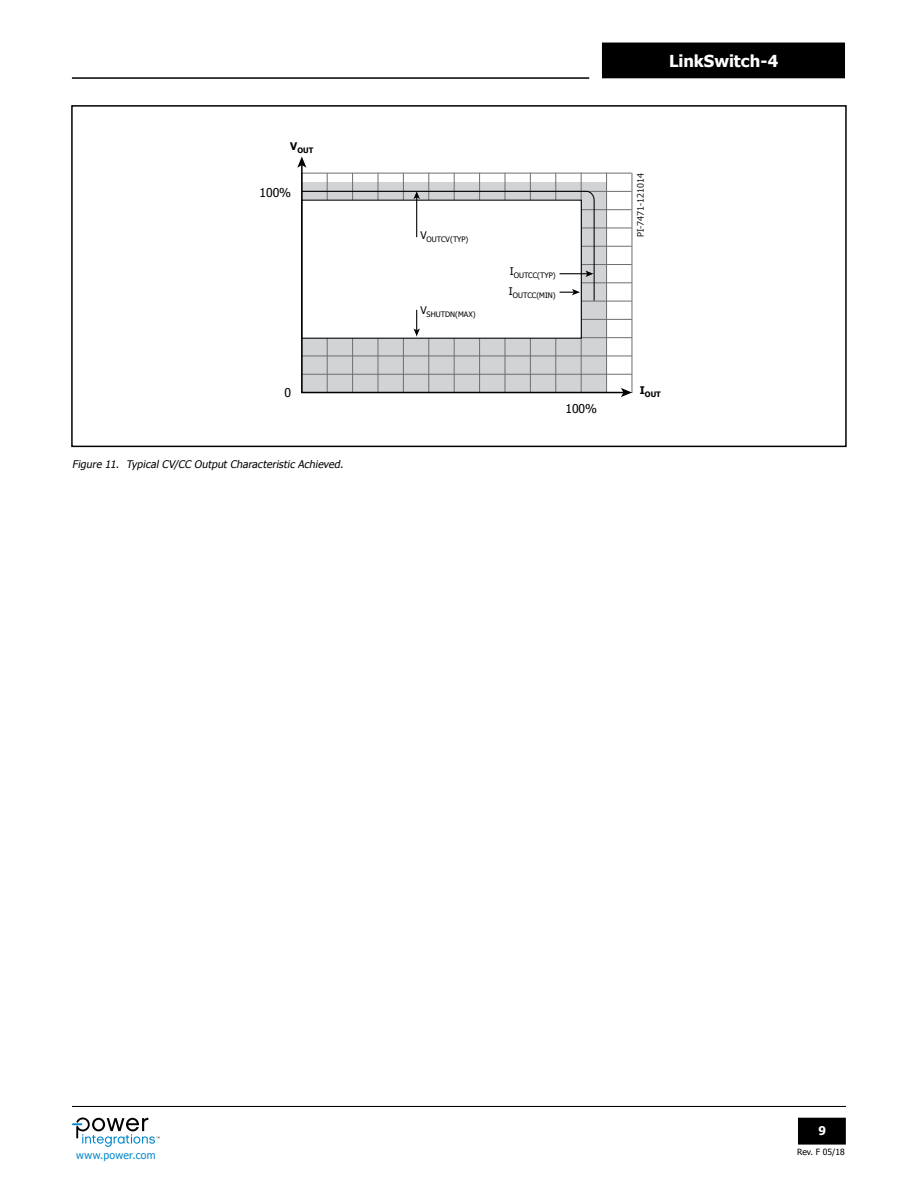
<style>
.page{position:relative;width:918px;height:1188px;background:#fff}
.page>*{position:absolute;margin:0;border:0;box-sizing:border-box;transform-origin:0 0}
.t1{font:700 16.5px "Tahoma";letter-spacing:-.005em;color:#fff}
.t2{font:12.15px "Tahoma";color:#000}
.t3{font:700 12px "Tahoma";color:#fff}
.t4{font:italic 10.5px "Tahoma";color:#000}
.t5{font:10.5px "Tahoma";letter-spacing:.03em;color:#0085ca}
.t6{font:9px "Tahoma";color:#231f20}
.t7{font:8.55px "Tahoma";color:#000}
.t8{font:7.5px "Tahoma";color:#000}
.t9{font:700 7.5px "Tahoma";color:#000}
</style>
<div class="page">
<hr style="left:72px;top:1106px;width:774px;height:1px;background:#000">
<hr style="left:72px;top:77px;width:517px;height:2px;background:#000">
<div style="left:799px;top:1118px;width:46px;height:26px;background:#000"></div>
<div style="left:798px;top:1118px;width:48px;height:27px;border:2px solid #000"></div>
<div style="left:603px;top:43px;width:241px;height:35px;background:#000"></div>
<svg style="left:72px;top:1117px;width:88px;height:30px"></svg>
<div style="left:71px;top:105px;width:776px;height:342px;border:2px solid #000"></div>
<hr style="left:632px;top:173px;width:1px;height:220px;background:#6d6e71">
<hr style="left:302px;top:374px;width:330px;height:1px;background:#6d6e71">
<hr style="left:302px;top:356px;width:330px;height:1px;background:#6d6e71">
<hr style="left:302px;top:337px;width:330px;height:1px;background:#6d6e71">
<hr style="left:302px;top:319px;width:330px;height:1px;background:#6d6e71">
<hr style="left:302px;top:301px;width:330px;height:1px;background:#6d6e71">
<hr style="left:302px;top:282px;width:330px;height:1px;background:#6d6e71">
<hr style="left:302px;top:264px;width:330px;height:1px;background:#6d6e71">
<hr style="left:302px;top:246px;width:330px;height:1px;background:#6d6e71">
<hr style="left:302px;top:228px;width:330px;height:1px;background:#6d6e71">
<hr style="left:302px;top:209px;width:330px;height:1px;background:#6d6e71">
<hr style="left:302px;top:191px;width:330px;height:1px;background:#6d6e71">
<hr style="left:302px;top:173px;width:330px;height:1px;background:#6d6e71">
<svg style="left:301px;top:167px;width:325px;height:227px"></svg>
<svg style="left:297px;top:157px;width:9px;height:11px"></svg>
<svg style="left:621px;top:388px;width:11px;height:9px"></svg>
<p class="t9" style="left:290px;top:145px;width:24px"><sup>V</sup>OUT</p>
<p class="t2" style="left:259px;top:185px;width:33px">100%</p>
<p class="t2" style="left:285px;top:384px;width:8px">0</p>
<p class="t4" style="left:72px;top:457px;width:275px">Figure 11. Typical CV/CC Output Characteristic Achieved.</p>
<h1 class="t1" style="left:669px;top:49px;width:111px">LinkSwitch-4</h1>
<p class="t8" style="left:420px;top:234px;width:50px"><sup>V</sup>OUTCV(TYP)</p>
<p class="t8" style="left:420px;top:309px;width:57px"><sup>V</sup>SHUTDN(MAX)</p>
<p class="t8" style="left:510px;top:271px;width:47px"><sup>I</sup>OUTCC(TYP)</p>
<p class="t8" style="left:509px;top:290px;width:48px"><sup>I</sup>OUTCC(MIN)</p>
<p class="t2" style="left:565px;top:401px;width:33px">100%</p>
<p class="t6" style="left:635px;top:237px;width:65px;rotate:-90deg">PI-7471-121014</p>
<p class="t9" style="left:640px;top:389px;width:22px"><sup>I</sup>OUT</p>
<p class="t5" style="left:76px;top:1148px;width:81px">www.power.com</p>
<p class="t3" style="left:818px;top:1122px;width:9px">9</p>
<p class="t7" style="left:797px;top:1146px;width:49px">Rev. F 05/18</p>
</div>
